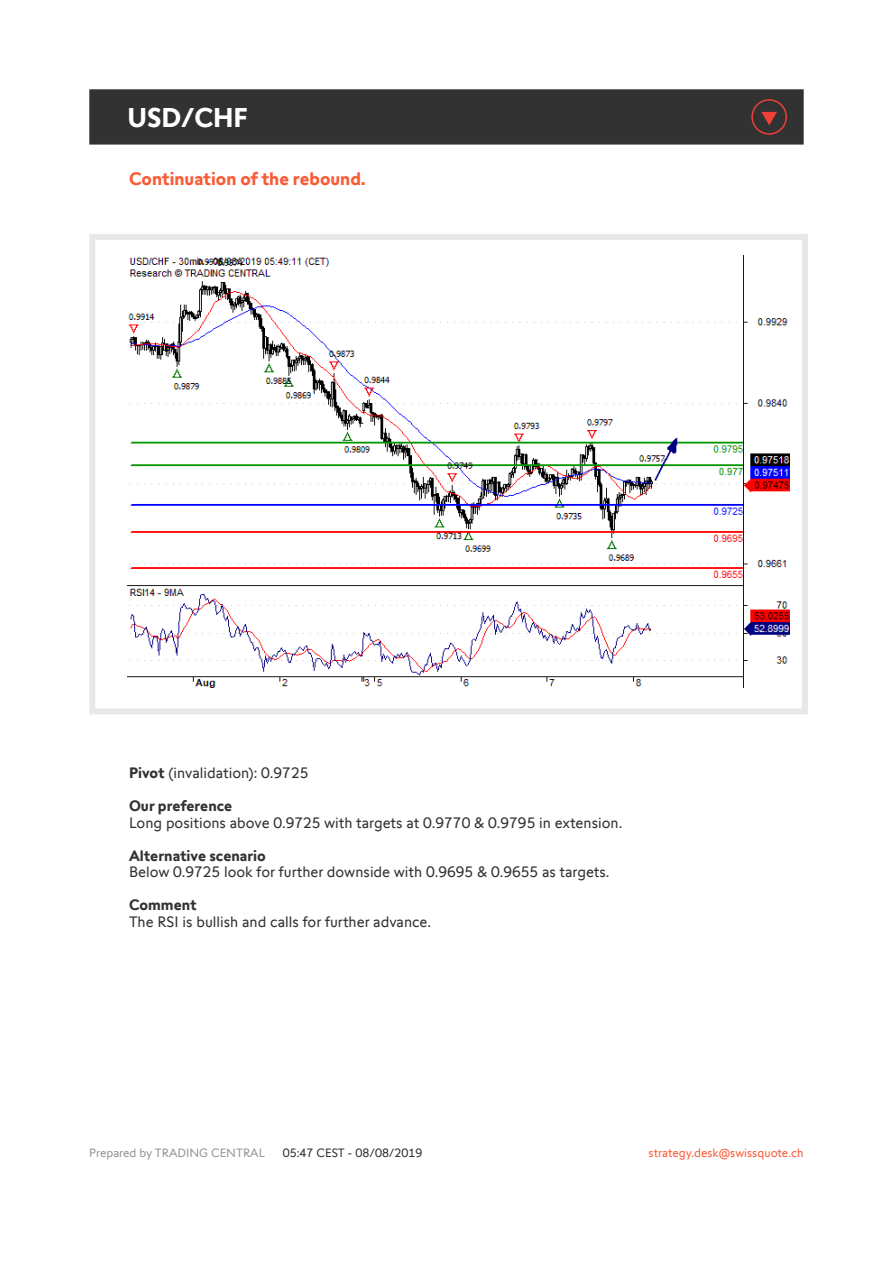
<style>
.page{position:relative;width:893px;height:1263px;background:#fff}
.page>*{position:absolute;margin:0;border:0;box-sizing:border-box;transform-origin:0 0}
.t1{font:700 27px "Swissquote CT";color:#fff}
.t2{font:700 18px "Swissquote CT";color:#fa5b35}
.t3{font:15px "Swissquote CT";color:#323232}
.t4{font:700 15px "Swissquote CT";color:#323232}
.t5{font:12px "Swissquote CT";color:#fa5b35}
.t6{font:12px "Swissquote CT";color:#939598}
.t7{font:12px "Swissquote CT";color:#323232}
.s1{font-weight:700}
</style>
<div class="page">
<div style="left:89px;top:234px;width:719px;height:480px;border:6px solid #e9e8e7"></div>
<div style="left:89px;top:89px;width:715px;height:56px;background:#323232;border:2px solid #323232"></div>
<img style="left:128px;top:255px;width:661px;height:432px">
<svg style="left:751px;top:99px;width:36px;height:36px"></svg>
<h1 class="t1" style="left:128px;top:101px;width:122px">USD/CHF</h1>
<p class="t2" style="left:129px;top:168px;width:238px">Continuation of the rebound.</p>
<p class="t3" style="left:129px;top:764px;width:181px"><span class="s1">Pivot</span> (invalidation): 0.9725</p>
<p class="t4" style="left:129px;top:797px;width:105px">Our preference</p>
<p class="t3" style="left:129px;top:814px;width:495px">Long positions above 0.9725 with targets at 0.9770 &amp; 0.9795 in extension.</p>
<p class="t4" style="left:129px;top:846px;width:138px">Alternative scenario</p>
<p class="t3" style="left:129px;top:863px;width:482px">Below 0.9725 look for further downside with 0.9695 &amp; 0.9655 as targets.</p>
<p class="t4" style="left:129px;top:896px;width:69px">Comment</p>
<p class="t3" style="left:129px;top:913px;width:304px">The RSI is bullish and calls for further advance.</p>
<p class="t6" style="left:89px;top:1145px;width:177px">Prepared by TRADING CENTRAL</p>
<p class="t7" style="left:283px;top:1145px;width:141px">05:47 CEST - 08/08/2019</p>
<p class="t5" style="left:649px;top:1145px;width:157px">strategy.desk@swissquote.ch</p>
</div>
